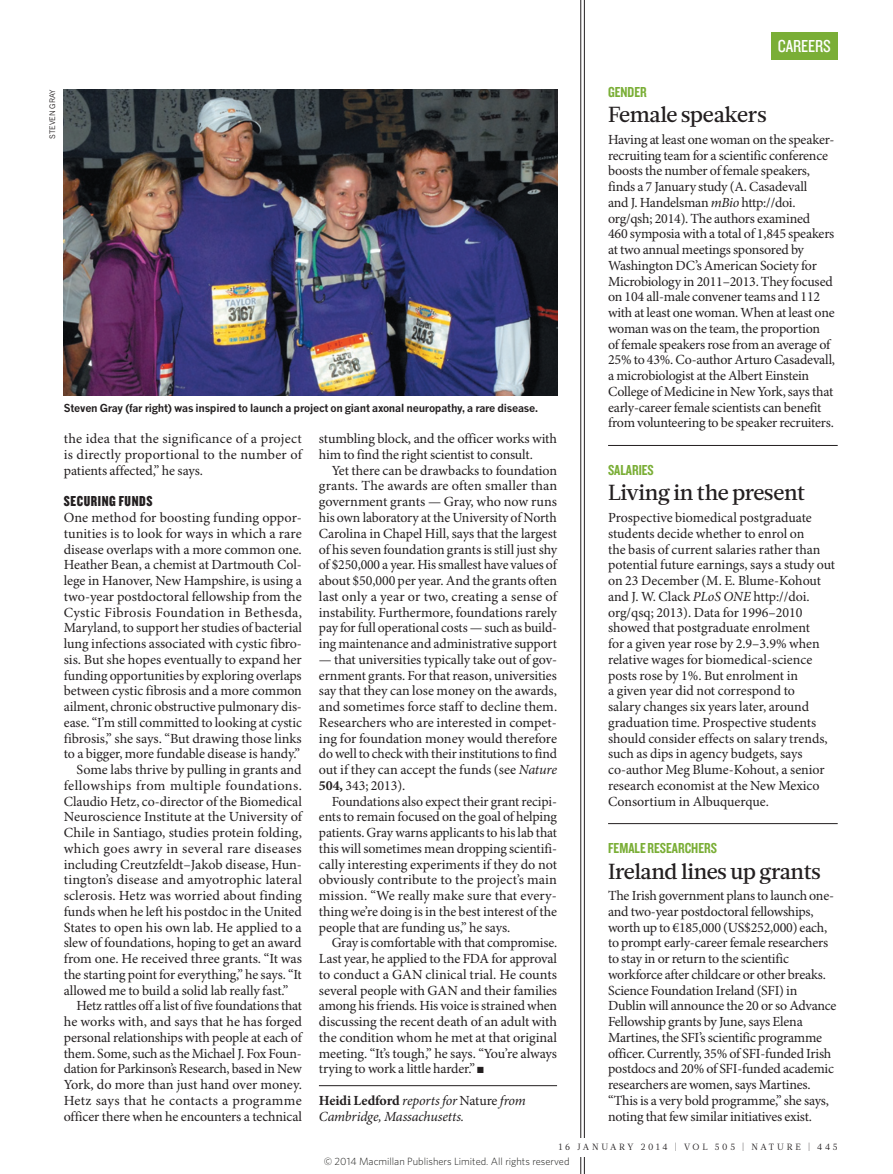
<style>
.page{position:relative;width:893px;height:1174px;background:#fff}
.page>*{position:absolute;margin:0;border:0;box-sizing:border-box;transform-origin:0 0}
.BRIEF_HEAD{font:500 21.75px "Glosa Math";letter-spacing:-.01em;color:#231f20}
.t1{font:18px "Knockout 29 Junior Ltweight";letter-spacing:-.005em;color:#fff}
.BRIEF_STRAP{font:15px "Knockout 49 Liteweight";color:#7aae36}
.CROSSHEAD{font:15px "Knockout 69 Full Liteweight";letter-spacing:.04em;color:#231f20}
.BODY_INDENT{font:13.95px/15.8px "Minion Pro";letter-spacing:-.01em;color:#231f20;text-align:justify}
.BRIEF_BODY{font:13.95px/15.8px "Minion Pro";letter-spacing:-.01em;color:#231f20}
.BODY_1ST_PARA{font:13.95px/15.8px "Minion Pro";letter-spacing:-.005em;color:#231f20;text-align:justify}
.BRIEF_BODY_LAST{font:13.95px/15.8px "Minion Pro";letter-spacing:-.015em;color:#231f20}
.AUTHOR_DETAILS{font:italic 13.95px/15.8px "Minion Pro";letter-spacing:-.01em;color:#231f20}
.PIC_CAPTION{font:700 10.8px "News Gothic MTOT";letter-spacing:-.02em;color:#231f20}
.t2{font:300 10.5px "Whitney";color:#1d1d1b}
.t3{font:9px "Glosa Math";letter-spacing:.3em;color:#231f20}
.PIC_CREDIT{font:7.5px "News Gothic MTOT";color:#231f20}
.s1{font-style:italic}
.s2{font-weight:700}
.s3{font-weight:700;font-style:normal}
.s4{font-style:normal}
</style>
<div class="page">
<hr style="left:584px;top:0;width:1px;height:1174px;background:#231f20">
<hr style="left:580px;top:0;width:1px;height:1174px;background:#231f20">
<hr style="left:608px;top:823px;width:230px;height:1px;background:#231f20">
<hr style="left:608px;top:445px;width:230px;height:1px;background:#231f20">
<hr style="left:319px;top:1085px;width:238px;height:1px;background:#231f20">
<img style="left:64px;top:90px;width:493px;height:306px">
<div style="left:476px;top:1137px;width:362px;height:19px;background:#fff"></div>
<div style="left:771px;top:32px;width:67px;height:27px;background:#7aae36"></div>
<p class="t1" style="left:778px;top:34px;width:55px">CAREERS</p>
<p class="PIC_CREDIT" style="left:48px;top:139px;width:50px;rotate:-90deg">STEVEN GRAY</p>
<p class="PIC_CAPTION" style="left:64px;top:401px;width:476px">Steven Gray (far right) was inspired to launch a project on giant axonal neuropathy, a rare disease.</p>
<p class="BODY_INDENT" style="left:64px;top:431px;width:240px">the idea that the significance of a project is directly proportional to the number of patients affected,” he says.</p>
<p class="CROSSHEAD" style="left:64px;top:492px;width:90px">SECURING FUNDS</p>
<p class="BODY_1ST_PARA" style="left:64px;top:510px;width:240px">One method for boosting funding oppor&shy;tunities is to look for ways in which a rare disease overlaps with a more common one.<br>Heather Bean, a chemist at Dartmouth Col&shy;lege in Hanover, New Hampshire, is using a two-year postdoctoral fellowship from the Cystic Fibrosis Foundation in Bethesda, Maryland, to support her studies of bacterial lung infections associated with cystic fibro&shy;sis. But she hopes eventually to expand her funding opportunities by exploring overlaps between cystic fibrosis and a more common ailment, chronic obstructive pulmonary dis&shy;ease. “I’m still committed to looking at cystic fibrosis,” she says. “But drawing those links to a bigger, more fundable disease is handy.”</p>
<p class="BODY_INDENT" style="left:64px;top:762px;width:240px;text-indent:13px">Some labs thrive by pulling in grants and fellowships from multiple foundations.<br>Claudio Hetz, co-director of the Biomedical Neuroscience Institute at the University of Chile in Santiago, studies protein folding, which goes awry in several rare diseases including Creutzfeldt–Jakob disease, Hun&shy;tington’s disease and amyotrophic lateral sclerosis. Hetz was worried about finding funds when he left his postdoc in the United States to open his own lab. He applied to a slew of foundations, hoping to get an award from one. He received three grants. “It was the starting point for everything,” he says. “It allowed me to build a solid lab really fast.”</p>
<p class="BODY_INDENT" style="left:64px;top:998px;width:240px;text-indent:13px">Hetz rattles off a list of five foundations that he works with, and says that he has forged personal relationships with people at each of them. Some, such as the Michael J. Fox Foun&shy;dation for Parkinson’s Research, based in New York, do more than just hand over money.<br>Hetz says that he contacts a programme officer there when he encounters a technical</p>
<p class="BODY_INDENT" style="left:319px;top:431px;width:240px">stumbling block, and the officer works with him to find the right scientist to consult.</p>
<p class="BODY_INDENT" style="left:319px;top:463px;width:240px;text-indent:13px">Yet there can be drawbacks to foundation grants. The awards are often smaller than government grants — Gray, who now runs his own laboratory at the University of North Carolina in Chapel Hill, says that the largest of his seven foundation grants is still just shy of $250,000 a year. His smallest have values of about $50,000 per year. And the grants often last only a year or two, creating a sense of instability. Furthermore, foundations rarely pay for full operational costs — such as build&shy;ing maintenance and administrative support</p>
<p class="BODY_INDENT" style="left:319px;top:652px;width:240px">— that universities typically take out of gov&shy;ernment grants. For that reason, universities say that they can lose money on the awards, and sometimes force staff to decline them.<br>Researchers who are interested in compet&shy;ing for foundation money would therefore do well to check with their institutions to find out if they can accept the funds (see <span class="s1">Nature </span><span class="s2">504,</span> 343; 2013).</p>
<p class="BODY_INDENT" style="left:319px;top:794px;width:240px;text-indent:13px">Foundations also expect their grant recipi&shy;ents to remain focused on the goal of helping patients. Gray warns applicants to his lab that this will sometimes mean dropping scientifi&shy;cally interesting experiments if they do not obviously contribute to the project’s main mission. “We really make sure that every&shy;thing we’re doing is in the best interest of the people that are funding us,” he says.</p>
<p class="BODY_INDENT" style="left:319px;top:935px;width:240px;text-indent:13px">Gray is comfortable with that compromise.<br>Last year, he applied to the FDA for approval to conduct a GAN clinical trial. He counts several people with GAN and their families among his friends. His voice is strained when discussing the recent death of an adult with the condition whom he met at that original meeting. “It’s tough,” he says. “You’re always trying to work a little harder.” ■</p>
<p class="AUTHOR_DETAILS" style="left:319px;top:1093px;width:208px"><span class="s3">Heidi Ledford</span> reports for <span class="s4">Nature</span> from<br>Cambridge, Massachusetts.</p>
<p class="BRIEF_STRAP" style="left:608px;top:82px;width:40px">GENDER</p>
<p class="BRIEF_HEAD" style="left:608px;top:100px;width:160px">Female speakers</p>
<p class="BRIEF_BODY" style="left:608px;top:132px;width:228px">Having at least one woman on the speaker&shy;recruiting team for a scientific conference boosts the number of female speakers, finds a 7 January study (A. Casadevall<br>and J. Handelsman <span class="s1">mBio</span> http://doi. org/qsh; 2014). The authors examined<br>460 symposia with a total of 1,845 speakers at two annual meetings sponsored by Washington DC’s American Society for Microbiology in 2011–2013. They focused on 104 all-male convener teams and 112 with at least one woman. When at least one woman was on the team, the proportion<br>of female speakers rose from an average of 25% to 43%. Co-author Arturo Casadevall, a microbiologist at the Albert Einstein College of Medicine in New York, says that early-career female scientists can benefit from volunteering to be speaker recruiters.</p>
<p class="BRIEF_STRAP" style="left:608px;top:460px;width:47px">SALARIES</p>
<p class="BRIEF_HEAD" style="left:608px;top:478px;width:199px">Living in the present</p>
<p class="BRIEF_BODY" style="left:608px;top:510px;width:229px">Prospective biomedical postgraduate students decide whether to enrol on<br>the basis of current salaries rather than potential future earnings, says a study out on 23 December (M. E. Blume-Kohout and J. W. Clack <span class="s1">PLoS ONE</span> http://doi. org/qsq; 2013). Data for 1996–2010 showed that postgraduate enrolment<br>for a given year rose by 2.9–3.9% when relative wages for biomedical-science posts rose by 1%. But enrolment in<br>a given year did not correspond to<br>salary changes six years later, around graduation time. Prospective students should consider effects on salary trends, such as dips in agency budgets, says co-author Meg Blume-Kohout, a senior research economist at the New Mexico Consortium in Albuquerque.</p>
<p class="BRIEF_STRAP" style="left:608px;top:838px;width:110px">FEMALE RESEARCHERS</p>
<p class="BRIEF_HEAD" style="left:608px;top:856px;width:214px">Ireland lines up grants</p>
<p class="BRIEF_BODY_LAST" style="left:608px;top:888px;width:230px">The Irish government plans to launch one&shy;and two-year postdoctoral fellowships, worth up to €185,000 (US$252,000) each, to prompt early-career female researchers to stay in or return to the scientific workforce after childcare or other breaks.<br>Science Foundation Ireland (SFI) in Dublin will announce the 20 or so Advance Fellowship grants by June, says Elena Martines, the SFI’s scientific programme officer. Currently, 35% of SFI-funded Irish postdocs and 20% of SFI-funded academic researchers are women, says Martines. “This is a very bold programme,” she says, noting that few similar initiatives exist.</p>
<p class="t3" style="left:559px;top:1141px;width:280px">16 JANUARY 2014 | VOL 505 | NATURE | 445</p>
<p class="t2" style="left:324px;top:1154px;width:247px">© 2014 Macmillan Publishers Limited. All rights reserved</p>
</div>
